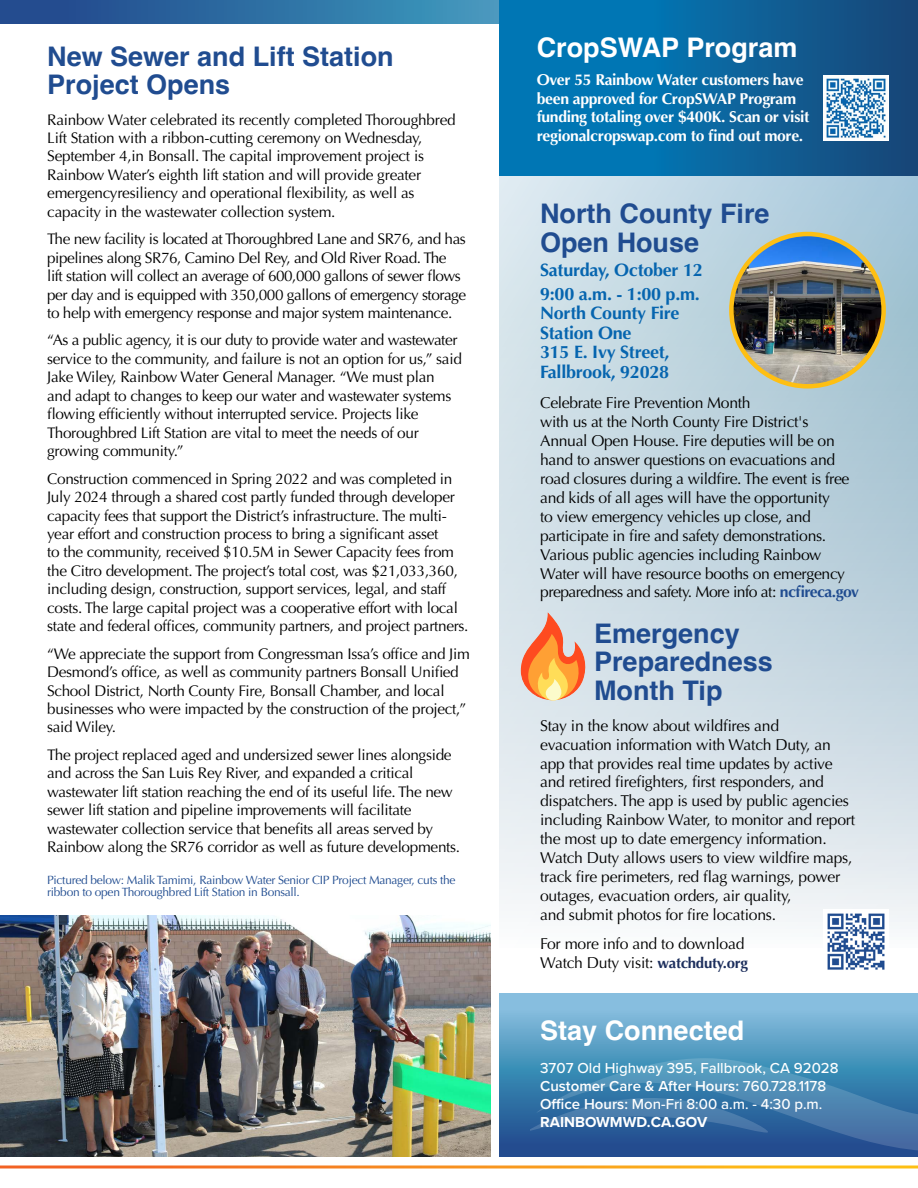
<style>
.page{position:relative;width:918px;height:1188px;background:#fff}
.page>*{position:absolute;margin:0;border:0;box-sizing:border-box;transform-origin:0 0}
.t1{font:700 27px/28.5px "Helvetica";color:#204c90}
.t2{font:700 27px "Helvetica";color:#fff}
.t3{font:700 18px/19.5px "Optima";letter-spacing:-.015em;color:#0665af}
.t4{font:15.75px/18.9px "Optima";letter-spacing:-.02em;color:#000}
.t5{font:700 15.75px/18.9px "Optima";letter-spacing:-.02em;color:#fff}
.t6{font:15.3px/18.5px "Optima";letter-spacing:-.02em;color:#000}
.t7{font:500 15px/18px "Proxima Nova";color:#fff}
.t8{font:12px/12px "Optima";letter-spacing:-.025em;color:#204c90}
.s1{font-weight:700;color:#204c90}
.s2{font-weight:700;font-size:15px;color:#1d2f5d}
.s3{font-weight:600}
.s4{font-weight:700}
</style>
<div class="page">
<svg style="left:499px;top:176px;width:419px;height:753px;background:#cddde5"></svg>
<img style="left:0;top:915px;width:490px;height:241px">
<img style="left:823px;top:909px;width:65px;height:61px">
<svg style="left:518px;top:612px;width:69px;height:95px;background:#ebb38d"></svg>
<svg style="left:546px;top:679px;width:15px;height:21px"></svg>
<svg style="left:499px;top:993px;width:419px;height:163px;background:#69a4ca"></svg>
<svg style="left:0;top:0;width:499px;height:23px;background:#2f6ea3"></svg>
<svg style="left:530px;top:1044px;width:388px;height:107px;background:#3e7cab"></svg>
<img style="left:731px;top:234px;width:153px;height:152px;border-radius:76px">
<div style="left:729px;top:232px;width:157px;height:157px;border:4px solid #febf13;border-radius:50%"></div>
<div style="left:499px;top:0;width:419px;height:176px;background:linear-gradient(to right,#0081c2,#1b4c7d)"></div>
<img style="left:823px;top:76px;width:65px;height:64px">
<h1 class="t1" style="left:47px;top:45px;width:348px">New Sewer and Lift Station<br>Project Opens</h1>
<p class="t6" style="left:47px;top:110px;width:410px">Rainbow Water celebrated its recently completed Thoroughbred Lift Station with a ribbon-cutting ceremony on Wednesday, September 4,in Bonsall. The capital improvement project is Rainbow Water’s eighth lift station and will provide greater emergencyresiliency and operational flexibility, as well as capacity in the wastewater collection system.</p>
<p class="t6" style="left:47px;top:230px;width:420px">The new facility is located at Thoroughbred Lane and SR76, and has pipelines along SR76, Camino Del Rey, and Old River Road. The<br>lift station will collect an average of 600,000 gallons of sewer flows per day and is equipped with 350,000 gallons of emergency storage to help with emergency response and major system maintenance.</p>
<p class="t6" style="left:47px;top:331px;width:416px">“As a public agency, it is our duty to provide water and wastewater service to the community, and failure is not an option for us,” said Jake Wiley, Rainbow Water General Manager. “We must plan and adapt to changes to keep our water and wastewater systems flowing efficiently without interrupted service. Projects like Thoroughbred Lift Station are vital to meet the needs of our growing community.”</p>
<p class="t6" style="left:47px;top:469px;width:423px">Construction commenced in Spring 2022 and was completed in July 2024 through a shared cost partly funded through developer capacity fees that support the District’s infrastructure. The multi&shy;year effort and construction process to bring a significant asset<br>to the community, received $10.5M in Sewer Capacity fees from the Citro development. The project’s total cost, was $21,033,360, including design, construction, support services, legal, and staff costs. The large capital project was a cooperative effort with local state and federal offices, community partners, and project partners.</p>
<p class="t6" style="left:47px;top:644px;width:424px">“We appreciate the support from Congressman Issa’s office and Jim Desmond’s office, as well as community partners Bonsall Unified School District, North County Fire, Bonsall Chamber, and local businesses who were impacted by the construction of the project,” said Wiley.</p>
<p class="t6" style="left:47px;top:746px;width:414px">The project replaced aged and undersized sewer lines alongside and across the San Luis Rey River, and expanded a critical wastewater lift station reaching the end of its useful life. The new sewer lift station and pipeline improvements will facilitate wastewater collection service that benefits all areas served by Rainbow along the SR76 corridor as well as future developments.</p>
<p class="t8" style="left:47px;top:874px;width:410px">Pictured below: Malik Tamimi, Rainbow Water Senior CIP Project Manager, cuts the ribbon to open Thoroughbred Lift Station in Bonsall.</p>
<h1 class="t2" style="left:537px;top:31px;width:262px">CropSWAP Program</h1>
<p class="t5" style="left:537px;top:70px;width:274px">Over 55 Rainbow Water customers have been approved for CropSWAP Program funding totaling over $400K. Scan or visit regionalcropswap.com to find out more.</p>
<h1 class="t1" style="left:540px;top:202px;width:231px">North County Fire<br>Open House</h1>
<p class="t3" style="left:540px;top:258px;width:164px;line-height:24px">Saturday, October 12<br>9:00 a.m. - 1:00 p.m.</p>
<p class="t3" style="left:540px;top:303px;width:141px">North County Fire<br>Station One<br>315 E. Ivy Street,<br>Fallbrook, 92028</p>
<p class="t4" style="left:540px;top:394px;width:320px">Celebrate Fire Prevention Month<br>with us at the North County Fire District's Annual Open House. Fire deputies will be on hand to answer questions on evacuations and road closures during a wildfire. The event is free and kids of all ages will have the opportunity<br>to view emergency vehicles up close, and participate in fire and safety demonstrations.<br>Various public agencies including Rainbow Water will have resource booths on emergency preparedness and safety. More info at: <span class="s1">ncfireca.gov</span></p>
<h1 class="t1" style="left:594px;top:622px;width:180px">Emergency<br>Preparedness<br>Month Tip</h1>
<p class="t4" style="left:540px;top:716px;width:317px">Stay in the know about wildfires and<br>evacuation information with Watch Duty, an app that provides real time updates by active and retired firefighters, first responders, and dispatchers. The app is used by public agencies including Rainbow Water, to monitor and report the most up to date emergency information.<br>Watch Duty allows users to view wildfire maps, track fire perimeters, red flag warnings, power outages, evacuation orders, air quality,<br>and submit photos for fire locations.</p>
<p class="t4" style="left:540px;top:935px;width:209px">For more info and to download<br>Watch Duty visit: <span class="s2">watchduty.org</span></p>
<h1 class="t2" style="left:540px;top:1014px;width:206px">Stay Connected</h1>
<p class="t7" style="left:540px;top:1059px;width:300px">3707 Old Highway 395, Fallbrook, CA 92028<br><span class="s3">Customer Care &amp; After Hours:</span> 760.728.1178<br><span class="s3">Office Hours:</span> Mon-Fri 8:00 a.m. - 4:30 p.m.<br><span class="s4">RAINBOWMWD.CA.GOV</span></p>
</div>
